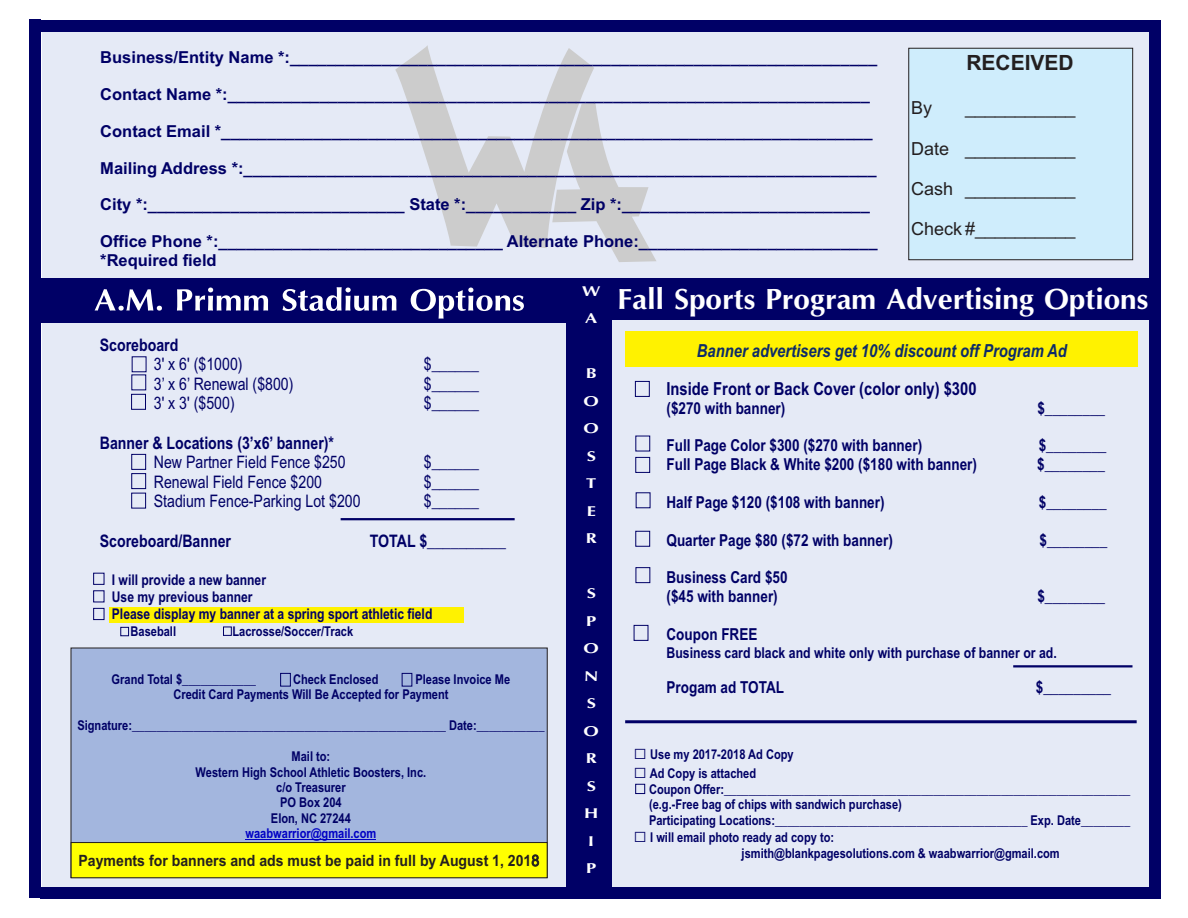
<style>
.page{position:relative;width:1188px;height:918px;background:#fff}
.page>*{position:absolute;margin:0;border:0;box-sizing:border-box;transform-origin:0 0}
.t1{font:47.85px "Iris UPC Bold";color:#fff;scale:1.06 1}
.t2{font:45px "Iris UPC Bold";color:#fff}
.t3{font:22.05px/27.5px "Iris UPC Bold";color:#fff;scale:1.28 1}
.t4{font:700 21px "Arial";color:#231f20}
.t5{font:18px "Arial";color:#231f20}
.t6{font:italic 700 18px "Arial Narrow";color:#0d2b69}
.t7{font:700 18px "Arial Narrow";color:#006}
.t8{font:17.25px "Arial Narrow";color:#006}
.t9{font:700 17.25px "Arial Narrow";color:#006}
.t10{font:700 16.5px/18.5px "Arial";color:#006}
.t11{font:700 16.5px/18.9px "Arial Narrow";color:#006}
.t12{font:700 15.6px "Arial Narrow";color:#231f20;scale:1.1 1}
.t13{font:700 15px "Arial Narrow";color:#006}
.t14{font:700 14.7px/17px "Arial Narrow";color:#006}
.t15{font:700 13.5px/15.5px "Arial Narrow";color:#006}
.t16{font:700 13.5px "Arial Narrow";color:#0000c4}
.s1{font-weight:400}
</style>
<div class="page">
<div style="left:43px;top:30px;width:1110px;height:857px;background:#e5eaf6"></div>
<svg style="left:395px;top:45px;width:261px;height:217px"></svg>
<div style="left:908px;top:48px;width:225px;height:212px;background:#cfedfc;border:1px solid #231f20"></div>
<div style="left:40px;top:20px;width:1110px;height:11px;background:#006"></div>
<div style="left:1149px;top:20px;width:12px;height:878px;background:#006"></div>
<div style="left:30px;top:20px;width:11px;height:878px;background:#006"></div>
<div style="left:567px;top:278px;width:45px;height:610px;background:#006"></div>
<div style="left:40px;top:887px;width:1110px;height:11px;background:#006"></div>
<div style="left:40px;top:278px;width:530px;height:45px;background:#006"></div>
<div style="left:609px;top:278px;width:541px;height:42px;background:#006"></div>
<div style="left:131px;top:375px;width:15px;height:15px;border:1px solid #006"></div>
<div style="left:131px;top:394px;width:15px;height:16px;border:1px solid #006"></div>
<div style="left:131px;top:454px;width:15px;height:16px;border:1px solid #006"></div>
<div style="left:131px;top:473px;width:15px;height:16px;border:1px solid #006"></div>
<div style="left:131px;top:493px;width:15px;height:15px;border:1px solid #006"></div>
<hr style="left:341px;top:518px;width:174px;height:2px;background:#006">
<div style="left:71px;top:648px;width:477px;height:230px;background:#a3b6de"></div>
<div style="left:280px;top:673px;width:11px;height:14px;border:1px solid #006"></div>
<hr style="left:246px;top:840px;width:130px;height:1px;background:#0000c4">
<div style="left:635px;top:381px;width:15px;height:16px;border:1px solid #006"></div>
<div style="left:635px;top:436px;width:15px;height:15px;border:1px solid #006"></div>
<div style="left:635px;top:457px;width:15px;height:16px;border:1px solid #006"></div>
<div style="left:635px;top:531px;width:15px;height:16px;border:1px solid #006"></div>
<div style="left:636px;top:567px;width:14px;height:16px;border:1px solid #006"></div>
<div style="left:634px;top:625px;width:14px;height:16px;border:1px solid #006"></div>
<div style="left:635px;top:784px;width:10px;height:10px;border:1px solid #006"></div>
<hr style="left:1013px;top:665px;width:119px;height:2px;background:#006">
<hr style="left:625px;top:720px;width:512px;height:3px;background:#006">
<div style="left:71px;top:842px;width:477px;height:36px;background:#ff0;border:1px solid #231f20"></div>
<div style="left:110px;top:607px;width:354px;height:16px;background:#fff200"></div>
<div style="left:93px;top:573px;width:11px;height:12px;border:1px solid #006"></div>
<div style="left:93px;top:590px;width:11px;height:12px;border:1px solid #006"></div>
<div style="left:93px;top:608px;width:11px;height:12px;border:1px solid #006"></div>
<div style="left:120px;top:627px;width:9px;height:9px;border:1px solid #006"></div>
<div style="left:223px;top:627px;width:9px;height:9px;border:1px solid #006"></div>
<div style="left:625px;top:331px;width:513px;height:36px;background:#fff200"></div>
<p class="t10" style="left:100px;top:49px;width:778px">Business/Entity Name *:________________________________________________________________</p>
<p class="t10" style="left:100px;top:86px;width:771px">Contact Name *:______________________________________________________________________</p>
<p class="t10" style="left:100px;top:123px;width:774px">Contact Email *_______________________________________________________________________</p>
<p class="t10" style="left:100px;top:160px;width:778px">Mailing Address *:_____________________________________________________________________</p>
<p class="t10" style="left:100px;top:197px;width:771px">City *:____________________________ State *:____________ Zip *:___________________________</p>
<p class="t10" style="left:100px;top:234px;width:779px">Office Phone *:_______________________________ Alternate Phone:__________________________ *Required field</p>
<h3 class="t4" style="left:966px;top:55px;width:109px">RECEIVED</h3>
<h3 class="t5" style="left:911px;top:101px;width:23px">By</h3>
<h3 class="t5" style="left:965px;top:101px;width:112px">___________</h3>
<h3 class="t5" style="left:911px;top:142px;width:166px">Date ___________</h3>
<h3 class="t5" style="left:911px;top:182px;width:166px">Cash ___________</h3>
<h3 class="t5" style="left:911px;top:222px;width:166px">Check #__________</h3>
<h3 class="t3" style="left:582px;top:275px;width:16px">W<br>A</h3>
<h1 class="t1" style="left:94px;top:270px;width:408px">A.M. Primm Stadium Options</h1>
<h2 class="t2" style="left:618px;top:271px;width:532px">Fall Sports Program Advertising Options</h2>
<p class="t9" style="left:100px;top:338px;width:80px">Scoreboard</p>
<p class="t8" style="left:154px;top:358px;width:90px">3' x 6' ($1000)</p>
<p class="t8" style="left:424px;top:358px;width:57px">$______</p>
<p class="t8" style="left:154px;top:377px;width:141px">3’ x 6’ Renewal ($800)</p>
<p class="t8" style="left:424px;top:377px;width:57px">$______</p>
<p class="t8" style="left:154px;top:397px;width:82px">3' x 3' ($500)</p>
<p class="t8" style="left:424px;top:397px;width:57px">$______</p>
<p class="t9" style="left:100px;top:436px;width:236px">Banner &amp; Locations (3’x6’ banner)*</p>
<p class="t8" style="left:154px;top:456px;width:193px">New Partner Field Fence $250</p>
<p class="t8" style="left:424px;top:456px;width:57px">$______</p>
<p class="t8" style="left:154px;top:475px;width:170px">Renewal Field Fence $200</p>
<p class="t8" style="left:424px;top:475px;width:57px">$______</p>
<p class="t8" style="left:154px;top:495px;width:208px">Stadium Fence-Parking Lot $200</p>
<p class="t8" style="left:424px;top:495px;width:57px">$______</p>
<p class="t9" style="left:100px;top:534px;width:133px">Scoreboard/Banner</p>
<p class="t9" style="left:370px;top:534px;width:138px">TOTAL $__________</p>
<p class="t14" style="left:112px;top:573px;width:322px">I will provide a new banner<br>Use my previous banner<br>Please display my banner at a spring sport athletic field</p>
<p class="t15" style="left:131px;top:625px;width:47px">Baseball</p>
<p class="t15" style="left:233px;top:624px;width:122px">Lacrosse/Soccer/Track</p>
<p class="t15" style="left:112px;top:673px;width:146px">Grand Total $____________</p>
<p class="t15" style="left:293px;top:673px;width:87px">Check Enclosed</p>
<p class="t15" style="left:173px;top:673px;width:338px;text-indent:242px">Please Invoice Me<br>Credit Card Payments Will Be Accepted for Payment</p>
<p class="t15" style="left:77px;top:719px;width:469px">Signature:___________________________________________________ Date:___________</p>
<p class="t15" style="left:196px;top:750px;width:232px;text-align:center">Mail to:<br>Western High School Athletic Boosters, Inc. c/o Treasurer<br>PO Box 204<br>Elon, NC 27244</p>
<p class="t16" style="left:246px;top:828px;width:132px">waabwarrior@gmail.com</p>
<p class="t12" style="left:79px;top:855px;width:420px">Payments for banners and ads must be paid in full by August 1, 201<span class="s1">8</span></p>
<h3 class="t3" style="left:584px;top:357px;width:13px">B<br>O<br>O<br>S<br>T<br>E<br>R</h3>
<h3 class="t3" style="left:584px;top:578px;width:13px">S<br>P<br>O<br>N<br>S<br>O<br>R<br>S<br>H<br>I<br>P</h3>
<h3 class="t6" style="left:697px;top:344px;width:372px">Banner advertisers get 10% discount off Program Ad</h3>
<h3 class="t7" style="left:667px;top:381px;width:312px">Inside Front or Back Cover (color only) $300</h3>
<p class="t11" style="left:667px;top:400px;width:120px">($270 with banner)</p>
<p class="t11" style="left:1037px;top:400px;width:69px">$________</p>
<p class="t11" style="left:667px;top:438px;width:257px">Full Page Color $300 ($270 with banner)</p>
<p class="t11" style="left:1039px;top:438px;width:69px">$________</p>
<p class="t11" style="left:667px;top:457px;width:312px">Full Page Black &amp; White $200 ($180 with banner)</p>
<p class="t11" style="left:1037px;top:457px;width:69px">$________</p>
<p class="t11" style="left:667px;top:494px;width:220px">Half Page $120 ($108 with banner)</p>
<p class="t11" style="left:1039px;top:494px;width:69px">$________</p>
<p class="t11" style="left:667px;top:532px;width:228px">Quarter Page $80 ($72 with banner)</p>
<p class="t11" style="left:1040px;top:532px;width:69px">$________</p>
<p class="t11" style="left:667px;top:570px;width:123px">Business Card $50 ($45 with banner)</p>
<p class="t11" style="left:1037px;top:589px;width:69px">$________</p>
<p class="t11" style="left:667px;top:626px;width:92px">Coupon FREE</p>
<p class="t11" style="left:667px;top:680px;width:119px">Progam ad TOTAL</p>
<p class="t11" style="left:1036px;top:680px;width:77px">$_________</p>
<p class="t13" style="left:667px;top:647px;width:392px">Business card black and white only with purchase of banner or ad.</p>
<p class="t15" style="left:650px;top:747px;width:145px;line-height:18.1px">Use my 2017-2018 Ad Copy<br>Ad Copy is attached</p>
<p class="t15" style="left:649px;top:783px;width:483px">Coupon Offer:__________________________________________________________________ (e.g.-Free bag of chips with sandwich purchase)<br>Participating Locations:_________________________________________ Exp. Date________</p>
<p class="t15" style="left:742px;top:830px;width:320px;line-height:16.2px;text-indent:-91px">I will email photo ready ad copy to:<br>jsmith@blankpagesolutions.com &amp; waabwarrior@gmail.com</p>
</div>
